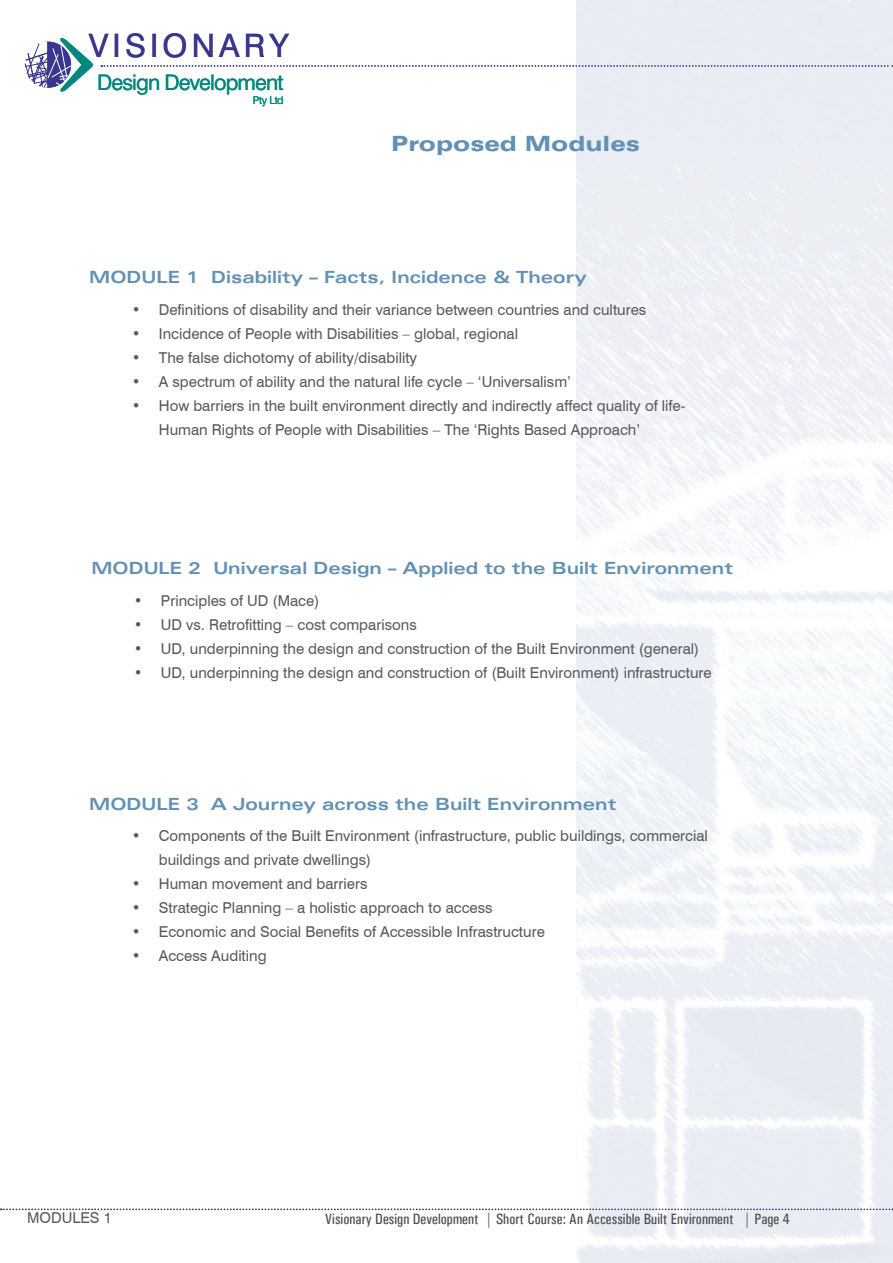
<style>
.page{position:relative;width:893px;height:1263px;background:#fff}
.page>*{position:absolute;margin:0;border:0;box-sizing:border-box;transform-origin:0 0}
.t1{font:32.25px "Swiss 721 BT";letter-spacing:.13em;color:#38378d}
.t2{font:21.45px "Swiss 721 BT";letter-spacing:-.04em;color:#00887d}
.t3{font:900 expanded 21px "Univers LT Std";color:#6391b4}
.t4{font:700 expanded 16.8px "Univers LT Std";color:#6391b4}
.t5{font:15px/24px "Swiss 721 BT";color:#58595b}
.t6{font:15px "Univers Condensed";color:#4f5052}
.t7{font:10.8px "Swiss 721 BT";letter-spacing:-.04em;color:#00887d}
</style>
<div class="page">
<svg style="left:24px;top:38px;width:69px;height:54px"></svg>
<svg style="left:101px;top:65px;width:792px;height:2px"></svg>
<svg style="left:1px;top:1208px;width:892px;height:2px"></svg>
<h1 class="t1" style="left:89px;top:26px;width:202px">VISIONARY</h1>
<h2 class="t2" style="left:97px;top:69px;width:188px">Design Development</h2>
<p class="t7" style="left:253px;top:94px;width:32px">Pty Ltd</p>
<h3 class="t3" style="left:391px;top:132px;width:250px">Proposed Modules</h3>
<p class="t4" style="left:89px;top:267px;width:499px">MODULE 1 Disability – Facts, Incidence &amp; Theory</p>
<p class="t5" style="left:132px;top:298px;width:516px">• Definitions of disability and their variance between countries and cultures</p>
<p class="t5" style="left:132px;top:322px;width:388px">• Incidence of People with Disabilities – global, regional</p>
<p class="t5" style="left:132px;top:346px;width:287px">• The false dichotomy of ability/disability</p>
<p class="t5" style="left:132px;top:370px;width:441px">• A spectrum of ability and the natural life cycle – ‘Universalism’</p>
<p class="t5" style="left:159px;top:394px;width:528px;text-indent:-27px">• How barriers in the built environment directly and indirectly affect quality of life-<br>Human Rights of People with Disabilities – The ‘Rights Based Approach’</p>
<p class="t4" style="left:91px;top:558px;width:643px">MODULE 2 Universal Design – Applied to the Built Environment</p>
<p class="t5" style="left:134px;top:589px;width:187px">• Principles of UD (Mace)</p>
<p class="t5" style="left:134px;top:613px;width:284px">• UD vs. Retrofitting – cost comparisons</p>
<p class="t5" style="left:134px;top:637px;width:567px">• UD, underpinning the design and construction of the Built Environment (general)</p>
<p class="t5" style="left:134px;top:661px;width:579px">• UD, underpinning the design and construction of (Built Environment) infrastructure</p>
<p class="t4" style="left:89px;top:794px;width:529px">MODULE 3 A Journey across the Built Environment</p>
<p class="t5" style="left:159px;top:824px;width:551px;text-indent:-27px">• Components of the Built Environment (infrastructure, public buildings, commercial buildings and private dwellings)</p>
<p class="t5" style="left:132px;top:872px;width:237px">• Human movement and barriers</p>
<p class="t5" style="left:132px;top:896px;width:362px">• Strategic Planning – a holistic approach to access</p>
<p class="t5" style="left:132px;top:920px;width:415px">• Economic and Social Benefits of Accessible Infrastructure</p>
<p class="t5" style="left:132px;top:944px;width:136px">• Access Auditing</p>
<p class="t5" style="left:27px;top:1206px;width:86px">MODULES 1</p>
<p class="t6" style="left:325px;top:1210px;width:466px">Visionary Design Development | Short Course: An Accessible Built Environment | Page 4</p>
</div>
